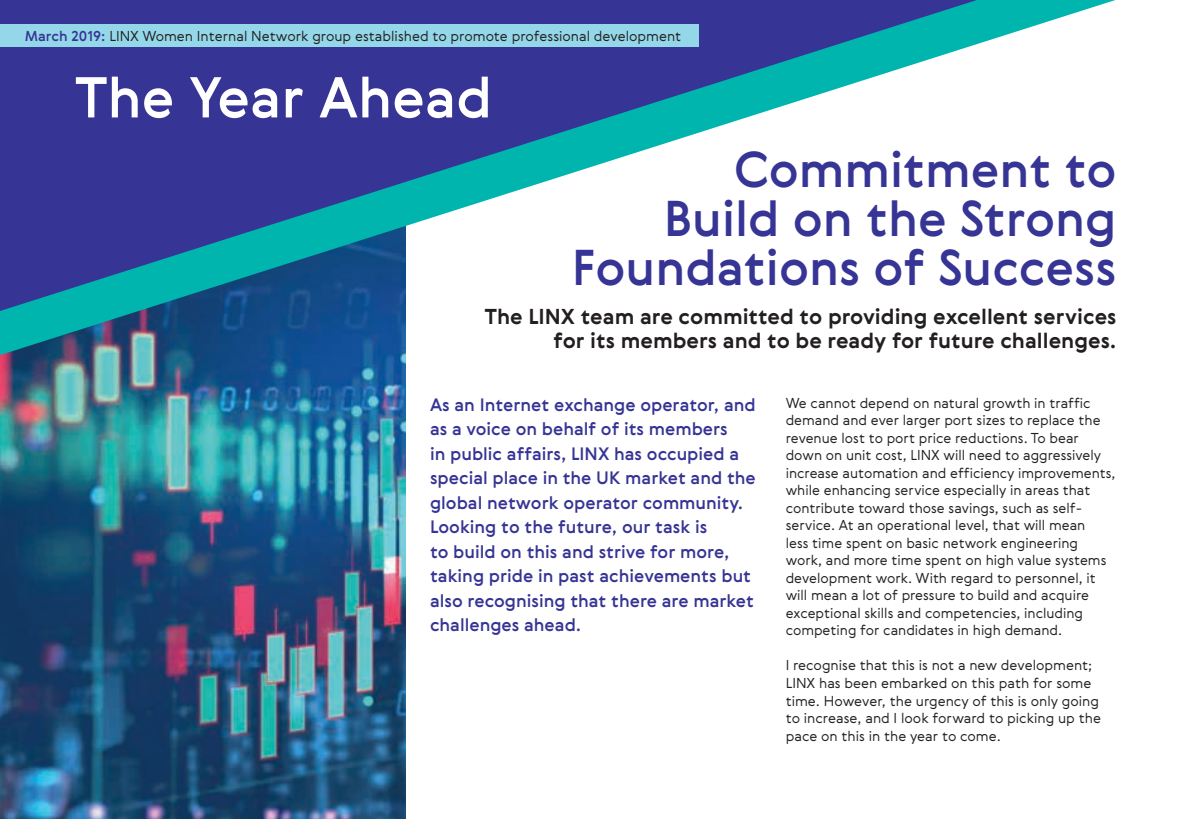
<style>
.page{position:relative;width:1191px;height:819px;background:#fff}
.page>*{position:absolute;margin:0;border:0;box-sizing:border-box;transform-origin:0 0}
.t1{font:500 56px "Gerbera";color:#fff}
.t2{font:500 49px/49px "Gerbera";color:#363494;text-align:right}
.t3{font:700 21px/24.5px "Gerbera";color:#231f20;text-align:right}
.t4{font:500 17.5px/24.5px "Gerbera";color:#363494}
.t5{font:300 14px/17.5px "Gerbera";color:#231f20}
.s1{font-weight:500;color:#363494}
</style>
<div class="page">
<img style="left:0;top:406px;width:405px;height:413px">
<svg style="left:0;top:0;width:1115px;height:406px"></svg>
<div style="left:0;top:25px;width:698px;height:22px;background:#94d7e9"></div>
<p class="t5" style="left:25px;top:26px;width:658px"><span class="s1">March 2019:</span> LINX Women Internal Network group established to promote professional development</p>
<h1 class="t1" style="left:75px;top:59px;width:418px">The Year Ahead</h1>
<h2 class="t2" style="left:572px;top:143px;width:546px">Commitment to<br>Build on the Strong<br>Foundations of Success</h2>
<h3 class="t3" style="left:485px;top:304px;width:633px">The LINX team are committed to providing excellent services for its members and to be ready for future challenges.</h3>
<p class="t4" style="left:430px;top:391px;width:327px">As an Internet exchange operator, and as a voice on behalf of its members<br>in public affairs, LINX has occupied a special place in the UK market and the global network operator community.<br>Looking to the future, our task is<br>to build on this and strive for more, taking pride in past achievements but also recognising that there are market challenges ahead.</p>
<p class="t5" style="left:785px;top:394px;width:331px">We cannot depend on natural growth in traffic demand and ever larger port sizes to replace the revenue lost to port price reductions. To bear down on unit cost, LINX will need to aggressively increase automation and efficiency improvements, while enhancing service especially in areas that contribute toward those savings, such as self&shy;service. At an operational level, that will mean<br>less time spent on basic network engineering work, and more time spent on high value systems development work. With regard to personnel, it will mean a lot of pressure to build and acquire exceptional skills and competencies, including competing for candidates in high demand.</p>
<p class="t5" style="left:785px;top:656px;width:317px">I recognise that this is not a new development; LINX has been embarked on this path for some time. However, the urgency of this is only going to increase, and I look forward to picking up the pace on this in the year to come.</p>
</div>
